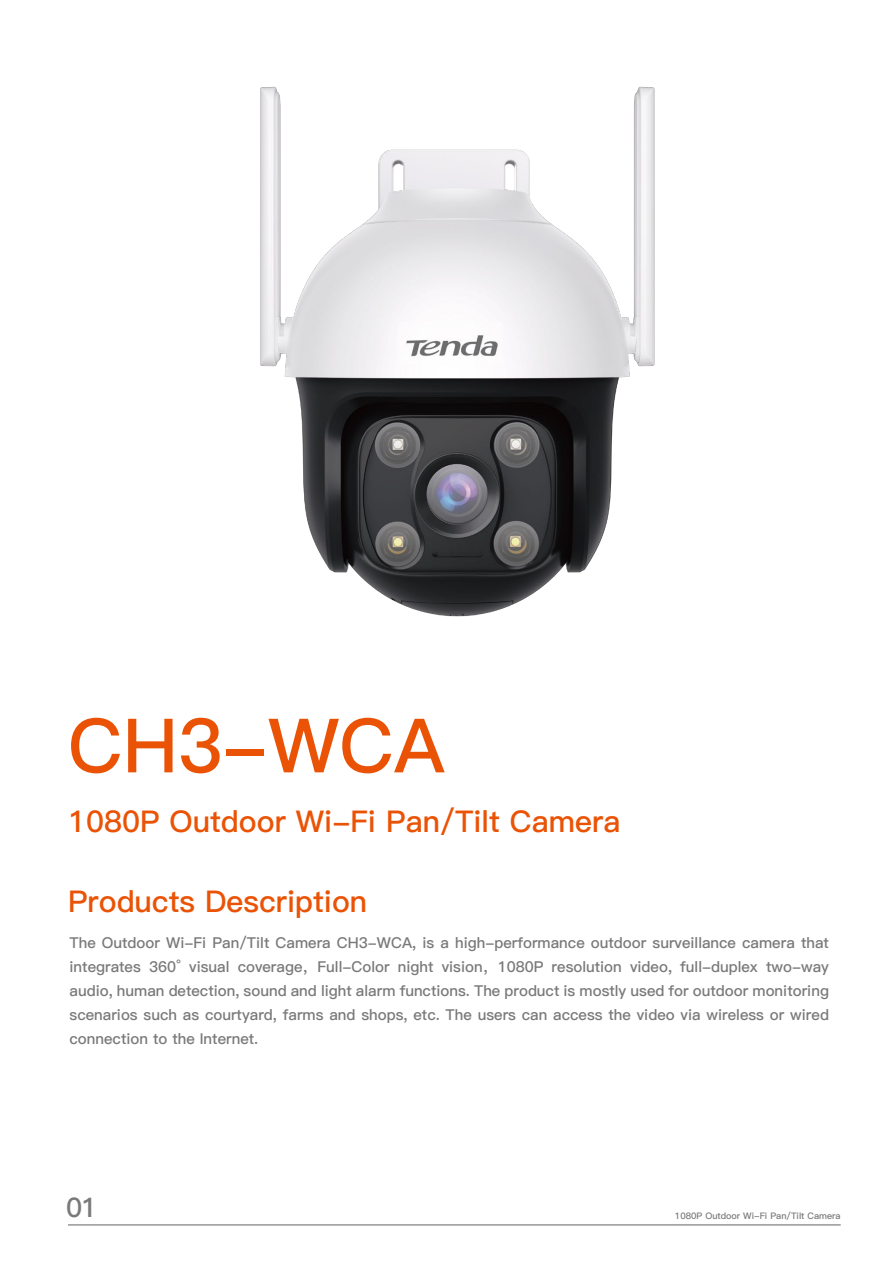
<style>
.page{position:relative;width:893px;height:1263px;background:#fff}
.page>*{position:absolute;margin:0;border:0;box-sizing:border-box;transform-origin:0 0}
.t1{font:75px "Ping Fang SC Bold";color:#ea5305}
.t2{font:30px "Ping Fang SC Bold";color:#ea5305}
.t3{font:27px "Ping Fang SC Bold";color:#7a7979}
.t4{font:15px/24px "Ping Fang SC Bold";color:#7a7979;text-align:justify}
.t5{font:9px "Ping Fang SC Bold";color:#7a7979}
</style>
<div class="page">
<hr style="left:68px;top:1224px;width:773px;height:1px;background:#646363">
<img style="left:260px;top:86px;width:395px;height:531px">
<h1 class="t1" style="left:68px;top:701px;width:378px">CH3-WCA</h1>
<h2 class="t2" style="left:68px;top:804px;width:554px">1080P Outdoor Wi-Fi Pan/Tilt Camera</h2>
<h2 class="t2" style="left:68px;top:883px;width:301px">Products Description</h2>
<p class="t4" style="left:70px;top:931px;width:761px">The Outdoor Wi-Fi Pan/Tilt Camera CH3-WCA, is a high-performance outdoor surveillance camera that integrates 360° visual coverage，Full-Color night vision，1080P resolution video, full-duplex two-way audio, human detection, sound and light alarm functions. The product is mostly used for outdoor monitoring scenarios such as courtyard, farms and shops, etc. The users can access the video via wireless or wired connection to the Internet.</p>
<h3 class="t3" style="left:66px;top:1191px;width:33px">01</h3>
<p class="t5" style="left:675px;top:1211px;width:167px">1080P Outdoor Wi-Fi Pan/Tilt Camera</p>
</div>
